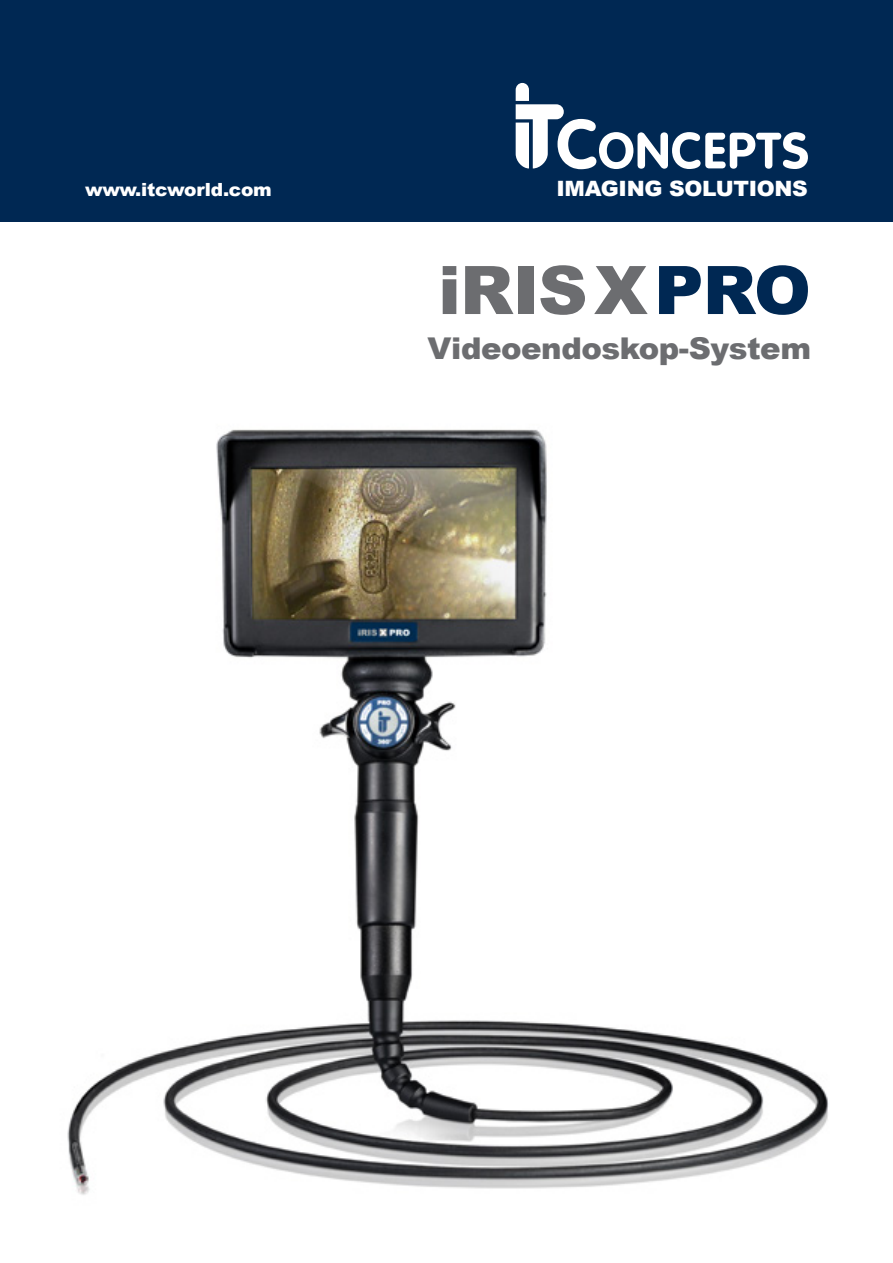
<style>
.page{position:relative;width:893px;height:1263px;background:#fff}
.page>*{position:absolute;margin:0;border:0;box-sizing:border-box;transform-origin:0 0}
.t1{font:900 67.05px "Arial";letter-spacing:-.015em;color:#6c6d70}
.t2{font:900 30px "Arial";letter-spacing:-.015em;color:#6c6d70}
.t3{font:900 21.15px "Arial";letter-spacing:-.015em;color:#fff}
.t4{font:900 18.15px "Arial";letter-spacing:-.015em;color:#fff}
.s1{color:#002853}
</style>
<div class="page">
<img style="left:67px;top:429px;width:762px;height:766px">
<div style="left:0;top:0;width:893px;height:221px;background:#002853"></div>
<svg style="left:516px;top:83px;width:292px;height:86px"></svg>
<p class="t4" style="left:85px;top:176px;width:188px">www.itcworld.com</p>
<p class="t3" style="left:556px;top:173px;width:253px">IMAGING SOLUTIONS</p>
<h1 class="t1" style="left:438px;top:241px;width:374px">iRISX<span class="s1">PRO</span></h1>
<p class="t2" style="left:427px;top:327px;width:385px">Videoendoskop-System</p>
</div>
